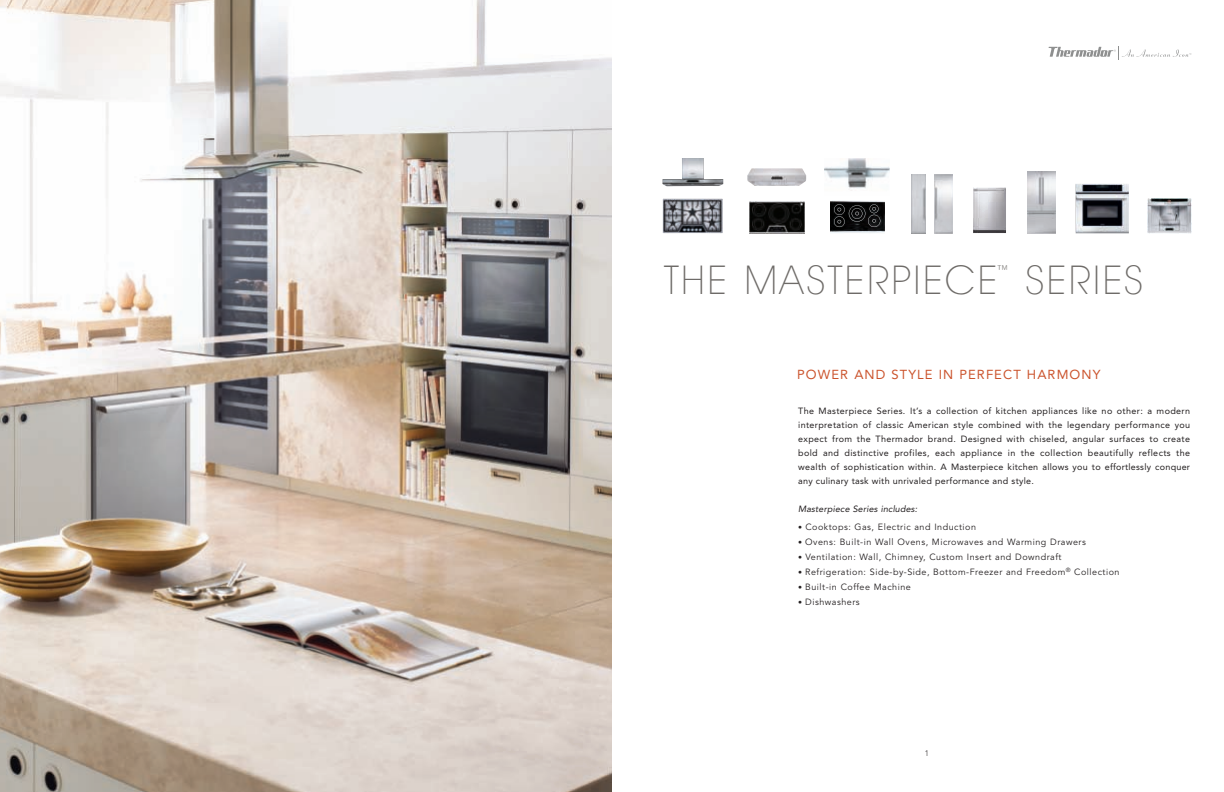
<style>
.page{position:relative;width:1224px;height:792px;background:#fff}
.page>*{position:absolute;margin:0;border:0;box-sizing:border-box;transform-origin:0 0}
.t1{font:200 40px "Avant Garde IT Cby BT";letter-spacing:.065em;color:#6e6b68}
.t2{font:200 18px "Avant Garde IT Cby BT";color:#6e6b68}
.t3{font:13px "Avenir";letter-spacing:.085em;color:#cb532c}
.t4{font:9px/14px "Avenir";letter-spacing:.03em;color:#231f20;text-align:justify}
.t5{font:9px "Avenir";letter-spacing:.055em;color:#231f20}
.t6{font:300 8px "Avenir";color:#231f20}
.s1{font-weight:500;font-size:8px}
</style>
<div class="page">
<svg style="left:1049px;top:47px;width:142px;height:13px"></svg>
<img style="left:0;top:0;width:612px;height:792px">
<img style="left:973px;top:187px;width:33px;height:46px">
<img style="left:935px;top:174px;width:18px;height:59px">
<img style="left:912px;top:174px;width:13px;height:59px">
<img style="left:1147px;top:199px;width:45px;height:34px">
<img style="left:1076px;top:184px;width:53px;height:49px">
<img style="left:749px;top:202px;width:55px;height:31px">
<img style="left:830px;top:201px;width:55px;height:32px">
<svg style="left:834px;top:204px;width:11px;height:23px"></svg>
<svg style="left:868px;top:204px;width:12px;height:23px"></svg>
<img style="left:849px;top:205px;width:16px;height:17px">
<img style="left:663px;top:199px;width:60px;height:34px">
<img style="left:1028px;top:172px;width:28px;height:61px">
<img style="left:825px;top:158px;width:64px;height:33px">
<img style="left:663px;top:159px;width:60px;height:27px">
<img style="left:757px;top:168px;width:49px;height:18px">
<h1 class="t1" style="left:664px;top:266px;width:335px">THE MASTERPIECE</h1>
<h2 class="t2" style="left:995px;top:265px;width:16px">™</h2>
<h1 class="t1" style="left:1026px;top:266px;width:118px">SERIES</h1>
<h3 class="t3" style="left:797px;top:369px;width:305px">POWER AND STYLE IN PERFECT HARMONY</h3>
<p class="t4" style="left:798px;top:404px;width:393px">The Masterpiece Series. It’s a collection of kitchen appliances like no other: a modern interpretation of classic American style combined with the legendary performance you expect from the Thermador brand. Designed with chiseled, angular surfaces to create bold and distinctive profiles, each appliance in the collection beautifully reflects the wealth of sophistication within. A Masterpiece kitchen allows you to effortlessly conquer any culinary task with unrivaled performance and style.</p>
<p class="t4" style="left:798px;top:502px;width:122px">Masterpiece Series includes:</p>
<p class="t5" style="left:798px;top:523px;width:179px"><span class="s1">•</span> Cooktops: Gas, Electric and Induction</p>
<p class="t5" style="left:798px;top:538px;width:289px"><span class="s1">•</span> Ovens: Built-in Wall Ovens, Microwaves and Warming Drawers</p>
<p class="t5" style="left:798px;top:553px;width:265px"><span class="s1">•</span> Ventilation: Wall, Chimney, Custom Insert and Downdraft</p>
<p class="t5" style="left:798px;top:568px;width:323px"><span class="s1">•</span> Refrigeration: Side-by-Side, Bottom-Freezer and Freedom<sup>®</sup> Collection</p>
<p class="t5" style="left:798px;top:583px;width:114px"><span class="s1">•</span> Built-in Coffee Machine</p>
<p class="t5" style="left:798px;top:598px;width:63px"><span class="s1">•</span> Dishwashers</p>
<p class="t6" style="left:925px;top:749px;width:6px">1</p>
</div>
